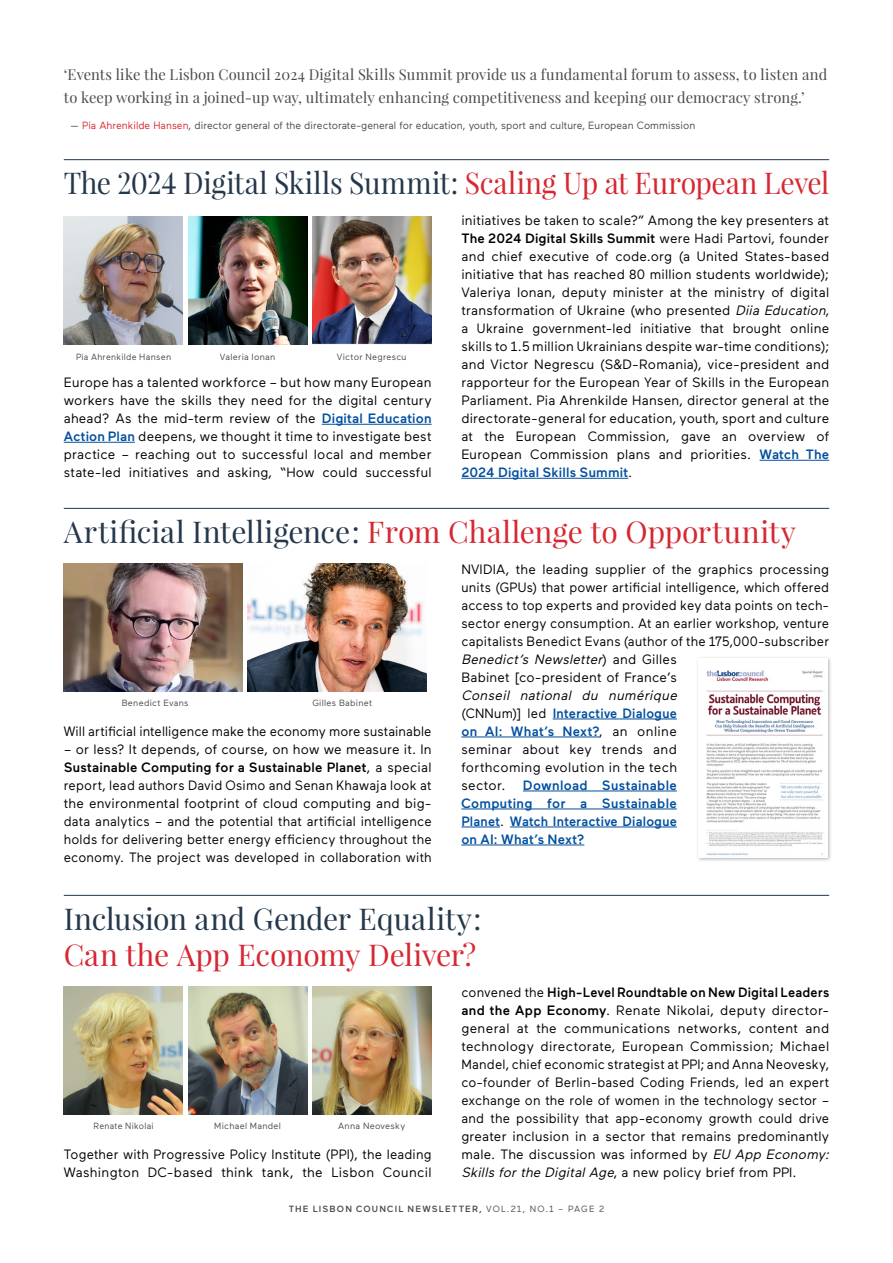
<style>
.page{position:relative;width:893px;height:1263px;background:#fff}
.page>*{position:absolute;margin:0;border:0;box-sizing:border-box;transform-origin:0 0}
.Titre{font:30px "Playfair Display";letter-spacing:-.005em;color:#24374b;scale:.95 1}
.Titre-2{font:30px/36px "Playfair Display";letter-spacing:-.005em;color:#24374b}
.Titre-3{font:30px "Playfair Display";letter-spacing:.005em;color:#d62732}
.Body_Quote_Playfair_10{font:15px/22.5px "Playfair Display";letter-spacing:.01em;color:#4a4a49}
.Body{font:13.5px/18px "Maax";letter-spacing:.015em;color:#000;text-align:justify}
.Body-2{font:500 13.5px/18px "Maax";letter-spacing:.02em;color:#004f9f;text-align:justify}
.Body_Legende_Quote_Maax_7{font:10.5px "Maax";color:#4a4a49}
.Legende_Photo{font:9px "Maax";letter-spacing:.03em;color:#4a4a49}
.t1{font:500 9px "Maax";letter-spacing:.125em;color:#4a4a49}
.s1{color:#d62732}
.s2{font-weight:500}
.s3{font-style:italic}
.s4{font-weight:500;color:#004f9f}
.s5{color:#24374b}
.s6{font-weight:400;color:#000}
.s7{font-weight:400}
</style>
<div class="page">
<div style="left:696px;top:656px;width:137px;height:206px;background:#000;opacity:.3"></div>
<img style="left:698px;top:658px;width:130px;height:199px">
<img style="left:188px;top:217px;width:119px;height:127px">
<img style="left:188px;top:986px;width:119px;height:128px">
<img style="left:248px;top:563px;width:178px;height:128px">
<img style="left:64px;top:217px;width:119px;height:127px">
<img style="left:64px;top:986px;width:119px;height:128px">
<img style="left:64px;top:563px;width:178px;height:128px">
<img style="left:313px;top:217px;width:119px;height:127px">
<img style="left:313px;top:986px;width:119px;height:128px">
<hr style="left:64px;top:159px;width:765px;height:1px;background:#24374b">
<hr style="left:322px;top:424px;width:110px;height:1px;background:#004f9f">
<hr style="left:64px;top:442px;width:71px;height:1px;background:#004f9f">
<hr style="left:759px;top:460px;width:70px;height:1px;background:#004f9f">
<hr style="left:461px;top:478px;width:167px;height:1px;background:#004f9f">
<hr style="left:64px;top:508px;width:765px;height:1px;background:#24374b">
<hr style="left:553px;top:719px;width:124px;height:1px;background:#004f9f">
<hr style="left:461px;top:737px;width:138px;height:1px;background:#004f9f">
<hr style="left:523px;top:791px;width:154px;height:1px;background:#004f9f">
<hr style="left:461px;top:809px;width:216px;height:1px;background:#004f9f">
<hr style="left:461px;top:827px;width:39px;height:1px;background:#004f9f">
<hr style="left:510px;top:827px;width:167px;height:1px;background:#004f9f">
<hr style="left:461px;top:845px;width:123px;height:1px;background:#004f9f">
<hr style="left:64px;top:895px;width:765px;height:1px;background:#24374b">
<p class="Body_Quote_Playfair_10" style="left:64px;top:63px;width:765px">‘Events like the Lisbon Council 2024 Digital Skills Summit provide us a fundamental forum to assess, to listen and to keep working in a joined-up way, ultimately enhancing competitiveness and keeping our democracy strong.’</p>
<p class="Body_Legende_Quote_Maax_7" style="left:70px;top:119px;width:627px">— <span class="s1">Pia Ahrenkilde Hansen</span>, director general of the directorate-general for education, youth, sport and culture, European Commission</p>
<p class="Titre" style="left:64px;top:164px;width:807px">The 2024 Digital Skills Summit : <span class="s1">Scaling Up at European Level</span></p>
<p class="Body" style="left:461px;top:211px;width:369px">initiatives be taken to scale?” Among the key presenters at <span class="s2">The 2024 Digital Skills Summit</span> were Hadi Partovi, founder and chief executive of code.org (a United States-based initiative that has reached 80 million students worldwide); Valeriya Ionan, deputy minister at the ministry of digital transformation of Ukraine (who presented <span class="s3">Diia Education</span>, a Ukraine government-led initiative that brought online skills to 1.5 million Ukrainians despite war-time conditions); and Victor Negrescu (S&amp;D-Romania), vice-president and rapporteur for the European Year of Skills in the European Parliament. Pia Ahrenkilde Hansen, director general at the directorate-general for education, youth, sport and culture at the European Commission, gave an overview of European Commission plans and priorities. <span class="s4">Watch The 2024 Digital Skills Summit</span>.</p>
<p class="Titre-3" style="left:64px;top:513px;width:733px"><span class="s5">Artificial Intelligence :</span> From Challenge to Opportunity</p>
<p class="Legende_Photo" style="left:76px;top:352px;width:97px">Pia Ahrenkilde Hansen</p>
<p class="Legende_Photo" style="left:220px;top:352px;width:57px">Valeria Ionan</p>
<p class="Legende_Photo" style="left:337px;top:352px;width:71px">Victor Negrescu</p>
<p class="Body" style="left:64px;top:373px;width:369px">Europe has a talented workforce – but how many European workers have the skills they need for the digital century ahead? As the mid-term review of the <span class="s4">Digital Education Action Plan</span> deepens, we thought it time to investigate best practice – reaching out to successful local and member state-led initiatives and asking, “How could successful</p>
<p class="Legende_Photo" style="left:122px;top:698px;width:68px">Benedict Evans</p>
<p class="Legende_Photo" style="left:312px;top:698px;width:61px">Gilles Babinet</p>
<p class="Body" style="left:64px;top:722px;width:369px">Will artificial intelligence make the economy more sustainable</p>
<p class="Body" style="left:64px;top:740px;width:369px">– or less? It depends, of course, on how we measure it. In <span class="s2">Sustainable Computing for a Sustainable Planet</span>, a special report, lead authors David Osimo and Senan Khawaja look at the environmental footprint of cloud computing and big&shy;data analytics – and the potential that artificial intelligence holds for delivering better energy efficiency throughout the economy. The project was developed in collaboration with</p>
<p class="Body" style="left:461px;top:560px;width:369px;text-align:left">NVIDIA, the leading supplier of the graphics processing units (GPUs) that power artificial intelligence, which offered access to top experts and provided key data points on tech&shy;sector energy consumption. At an earlier workshop, venture capitalists Benedict Evans (author of the 175,000-subscriber <span class="s3">Benedict’s Newsletter</span>) a n d G i l l e s<br>Babinet [co-president of France’s<br><span class="s3">Conseil national du numérique<br></span>(CNNum)] led <span class="s4">Interactive Dialogue<br>on AI: What’s Next?</span>, an online<br>seminar about key trends and<br>forthcoming evolution in the tech<br>sector.</p>
<p class="Body-2" style="left:461px;top:776px;width:217px;text-indent:62px">Download Sustainable Computing for a Sustainable Planet<span class="s6">.</span> Watch Interactive Dialogue on AI: What’s Next?</p>
<p class="Titre-2" style="left:64px;top:900px;width:419px">Inclusion and Gender Equality :<br><span class="s1">Can the App Economy Deliver?</span></p>
<p class="Legende_Photo" style="left:94px;top:1121px;width:62px">Renate Nikolai</p>
<p class="Legende_Photo" style="left:214px;top:1121px;width:68px">Michael Mandel</p>
<p class="Legende_Photo" style="left:338px;top:1121px;width:69px">Anna Neovesky</p>
<p class="Body" style="left:64px;top:1145px;width:369px">Together with Progressive Policy Institute (PPI), the leading<br>Washington DC-based think tank, the Lisbon Council</p>
<p class="Body" style="left:461px;top:983px;width:372px;text-align:left">convened the <span class="s2">High-Level Roundtable on New Digital Leaders and the App Economy</span>. Renate Nikolai, deputy director&shy;general at the communications networks, content and technology directorate, European Commission; Michael Mandel, chief economic strategist at PPI; and Anna Neovesky, co-founder of Berlin-based Coding Friends, led an expert exchange on the role of women in the technology sector – and the possibility that app-economy growth could drive greater inclusion in a sector that remains predominantly male. The discussion was informed by <span class="s3">EU App Economy:<br>Skills for the Digital Age</span>, a n ew p o l i cy b r i ef f ro m P P I .</p>
<p class="t1" style="left:289px;top:1204px;width:317px">THE LISBON COUNCIL NEWSLETTER, <span class="s7">VOL.21, NO.1 – PAGE 2</span></p>
</div>
